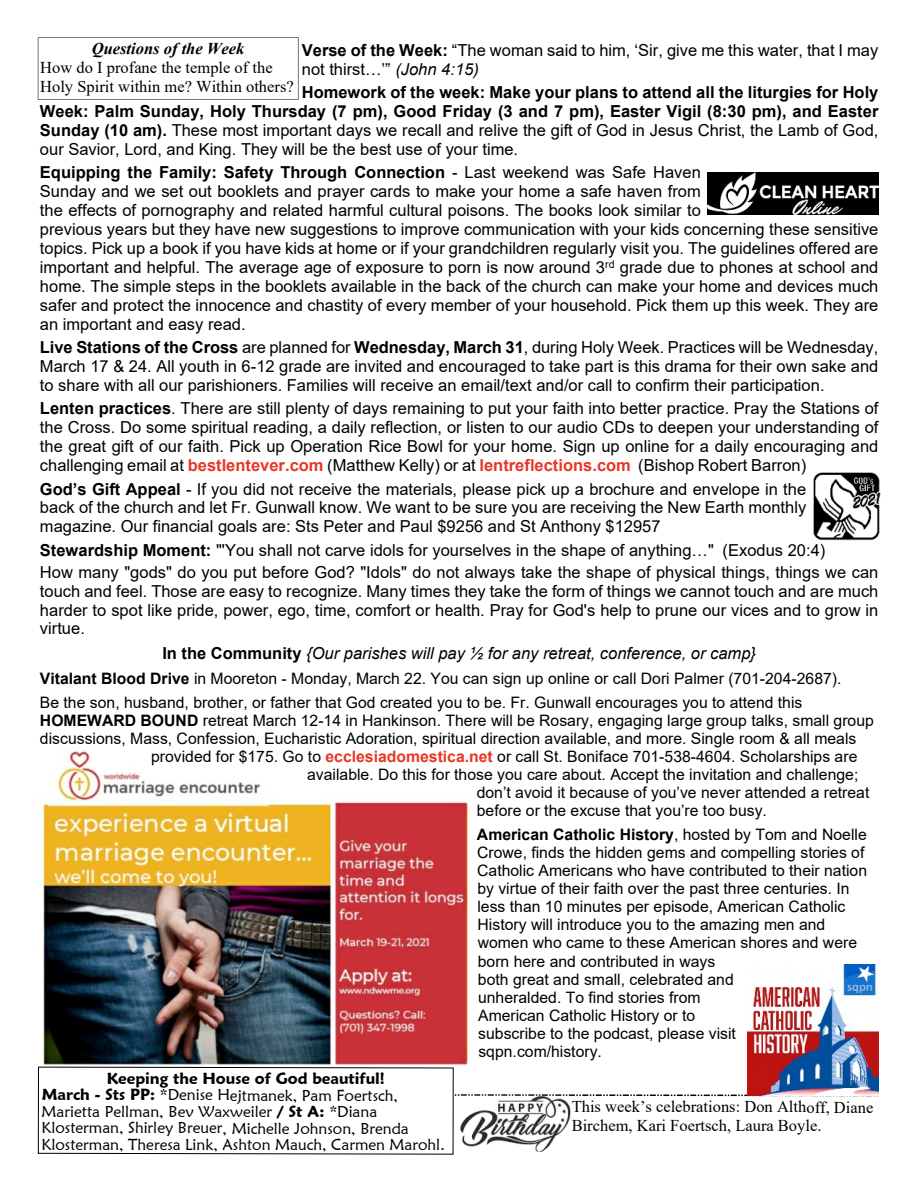
<style>
.page{position:relative;width:918px;height:1188px;background:#fff}
.page>*{position:absolute;margin:0;border:0;box-sizing:border-box;transform-origin:0 0}
.t1{font:16.5px/18.9px "Arial";color:#000;text-align:justify}
.t2{font:700 16.5px/18.9px "Arial";color:#000;text-align:justify}
.t3{font:16.5px/18.9px "Times New Roman";color:#000}
.t4{font:italic 16.5px "Arial";color:#000}
.t5{font:italic 700 16.5px "Times New Roman";color:#000}
.t6{font:15.75px/18px "Arial";color:#000}
.t7{font:15.75px/16.5px "Maiandra GD";color:#000}
.s1{font-weight:700}
.s2{font-style:italic}
.s3{font-weight:400}
.s4{font-weight:700;color:#e63726}
.s5{font-weight:700;font-style:normal}
.s6{font-weight:600}
</style>
<div class="page">
<img style="left:42px;top:751px;width:427px;height:315px">
<img style="left:708px;top:172px;width:170px;height:42px">
<img style="left:813px;top:473px;width:68px;height:67px">
<svg style="left:38px;top:37px;width:260px;height:63px"></svg>
<svg style="left:38px;top:1066px;width:840px;height:89px"></svg>
<img style="left:459px;top:1096px;width:112px;height:56px">
<img style="left:748px;top:965px;width:130px;height:131px">
<p class="t5" style="left:92px;top:43px;width:154px">Questions of the Week</p>
<p class="t3" style="left:40px;top:60px;width:255px">How do I profane the temple of the<br>Holy Spirit within me? Within others?</p>
<p class="t1" style="left:302px;top:42px;width:578px"><span class="s1">Verse of the Week:</span> “The woman said to him, ‘Sir, give me this water, that I may not thirst…’” <span class="s2">(John 4:15)</span></p>
<p class="t2" style="left:40px;top:84px;width:840px;text-indent:262px">Homework of the week: Make your plans to attend all the liturgies for Holy Week: Palm Sunday, Holy Thursday (7 pm), Good Friday (3 and 7 pm), Easter Vigil (8:30 pm), and Easter Sunday (10 am). <span class="s3">These most important days we recall and relive the gift of God in Jesus Christ, the Lamb of God, our Savior, Lord, and King. They will be the best use of your time.</span></p>
<p class="t1" style="left:40px;top:165px;width:840px;text-align:left"><span class="s1">Equipping the Family: Safety Through Connection</span> - Last weekend was Safe Haven<br>Sunday and we set out booklets and prayer cards to make your home a safe haven from<br>the effects of pornography and related harmful cultural poisons. The books look similar to<br>previous years but they have new suggestions to improve communication with your kids concerning these sensitive topics. Pick up a book if you have kids at home or if your grandchildren regularly visit you. The guidelines offered are important and helpful. The average age of exposure to porn is now around 3<sup>rd</sup> grade due to phones at school and home. The simple steps in the booklets available in the back of the church can make your home and devices much safer and protect the innocence and chastity of every member of your household. Pick them up this week. They are an important and easy read.</p>
<p class="t1" style="left:40px;top:339px;width:840px"><span class="s1">Live Stations of the Cross</span> are planned for <span class="s1">Wednesday, March 31</span>, during Holy Week. Practices will be Wednesday, March 17 &amp; 24. All youth in 6-12 grade are invited and encouraged to take part is this drama for their own sake and to share with all our parishioners. Families will receive an email/text and/or call to confirm their participation.</p>
<p class="t1" style="left:40px;top:401px;width:840px"><span class="s1">Lenten practices</span>. There are still plenty of days remaining to put your faith into better practice. Pray the Stations of the Cross. Do some spiritual reading, a daily reflection, or listen to our audio CDs to deepen your understanding of the great gift of our faith. Pick up Operation Rice Bowl for your home. Sign up online for a daily encouraging and challenging email at <span class="s4">bestlentever.com</span> (Matthew Kelly) or at <span class="s4">lentreflections.com</span> (Bishop Robert Barron)</p>
<p class="t1" style="left:40px;top:481px;width:768px"><span class="s1">God’s Gift Appeal</span> - If you did not receive the materials, please pick up a brochure and envelope in the back of the church and let Fr. Gunwall know. We want to be sure you are receiving the New Earth monthly magazine. Our financial goals are: Sts Peter and Paul $9256 and St Anthony $12957</p>
<p class="t1" style="left:40px;top:541px;width:840px;line-height:21.9px"><span class="s1">Stewardship Moment:</span> "'You shall not carve idols for yourselves in the shape of anything…" (Exodus 20:4)<br>How many "gods" do you put before God? "Idols" do not always take the shape of physical things, things we can</p>
<p class="t1" style="left:40px;top:583px;width:840px">touch and feel. Those are easy to recognize. Many times they take the form of things we cannot touch and are much harder to spot like pride, power, ego, time, comfort or health. Pray for God's help to prune our vices and to grow in virtue.</p>
<p class="t4" style="left:162px;top:647px;width:595px"><span class="s5">In the Community</span> {Our parishes will pay ½ for any retreat, conference, or camp}</p>
<p class="t6" style="left:40px;top:668px;width:803px;line-height:24px"><span class="s1">Vitalant Blood Drive</span> in Mooreton - Monday, March 22. You can sign up online or call Dori Palmer (701-204-2687).<br>Be the son, husband, brother, or father that God created you to be. Fr. Gunwall encourages you to attend this</p>
<p class="t6" style="left:40px;top:713px;width:836px"><span class="s1">HOMEWARD BOUND</span> retreat March 12-14 in Hankinson. There will be Rosary, engaging large group talks, small group</p>
<p class="t6" style="left:40px;top:731px;width:818px">discussions, Mass, Confession, Eucharistic Adoration, spiritual direction available, and more. Single room &amp; all meals</p>
<p class="t6" style="left:151px;top:749px;width:708px">provided for $175. Go to <span class="s4">ecclesiadomestica.net</span> or call St. Boniface 701-538-4604. Scholarships are</p>
<p class="t6" style="left:307px;top:767px;width:553px">available. Do this for those you care about. Accept the invitation and challenge;</p>
<p class="t6" style="left:477px;top:785px;width:394px">don’t avoid it because of you’ve never attended a retreat</p>
<p class="t6" style="left:477px;top:803px;width:292px">before or the excuse that you’re too busy.</p>
<p class="t6" style="left:477px;top:827px;width:392px"><span class="s1">American Catholic History</span>, hosted by Tom and Noelle Crowe, finds the hidden gems and compelling stories of Catholic Americans who have contributed to their nation by virtue of their faith over the past three centuries. In less than 10 minutes per episode, American Catholic History will introduce you to the amazing men and women who came to these American shores and were born here and contributed in ways<br>both great and small, celebrated and<br>unheralded. To find stories from<br>American Catholic History or to<br>subscribe to the podcast, please visit<br>sqpn.com/history.</p>
<p class="t7" style="left:42px;top:1072px;width:405px;text-indent:65px"><span class="s6">Keeping the House of God beautiful!<br>March - Sts PP:</span> *Denise Hejtmanek, Pam Foertsch, Marietta Pellman, Bev Waxweiler <span class="s6">/ St A:</span> *Diana Klosterman, Shirley Breuer, Michelle Johnson, Brenda Klosterman, Theresa Link, Ashton Mauch, Carmen Marohl.</p>
<p class="t3" style="left:572px;top:1099px;width:303px">This week’s celebrations: Don Althoff, Diane<br>Birchem, Kari Foertsch, Laura Boyle.</p>
</div>
